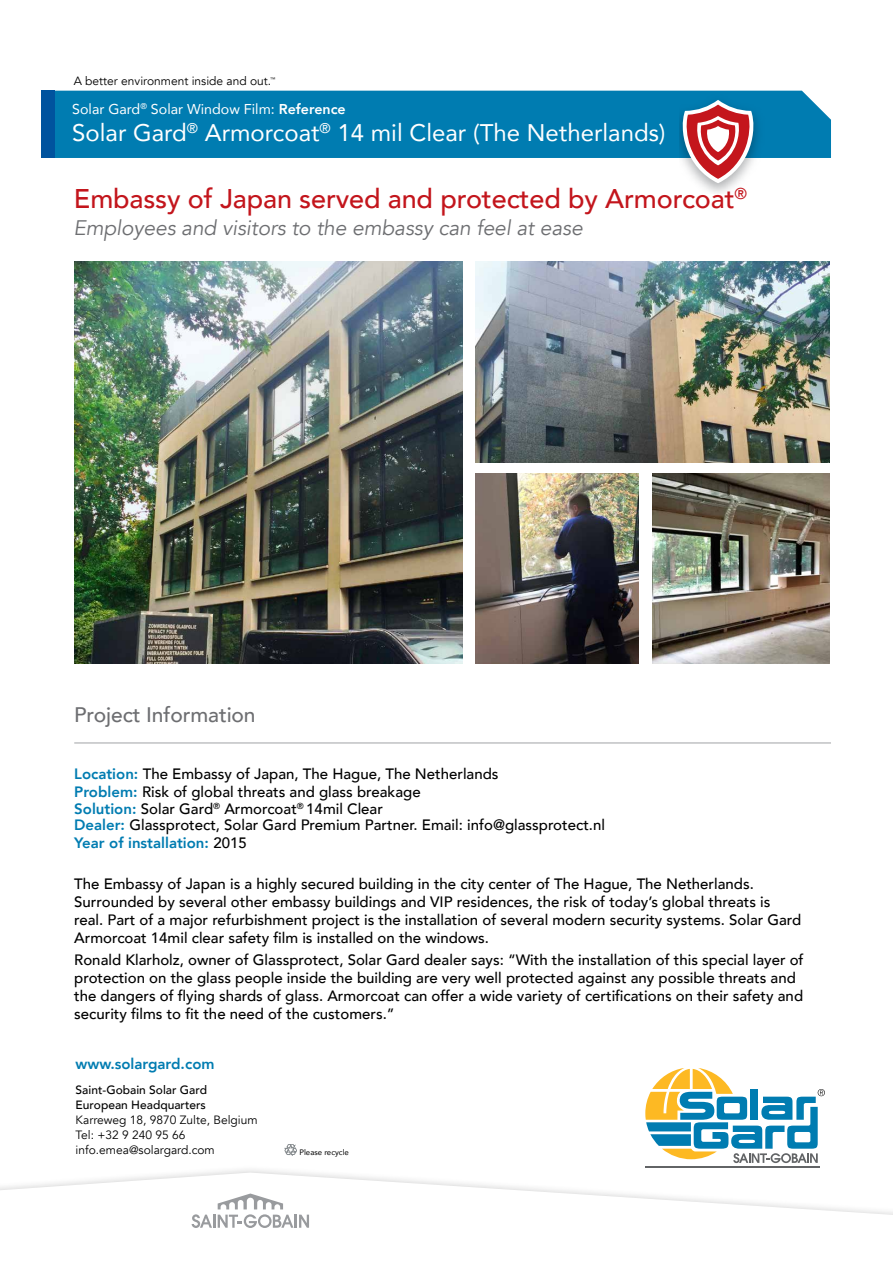
<style>
.page{position:relative;width:893px;height:1263px;background:#fff}
.page>*{position:absolute;margin:0;border:0;box-sizing:border-box;transform-origin:0 0}
.t1{font:500 27px "Avenir LT Com";letter-spacing:-.005em;color:#c3151c}
.t2{font:24px "Avenir LT Com";color:#fff}
.t3{font:italic 21px "Avenir LT Com";letter-spacing:-.005em;color:#6d6e71}
.t4{font:500 21px "Avenir LT Com";letter-spacing:-.005em;color:#6d6e71}
.t5{font:500 15px/18px "Avenir LT Com";color:#000}
.t6{font:800 15px "Avenir LT Com";color:#007cb1}
.t7{font:14.25px "Avenir LT Com";color:#fff}
.t8{font:12px/15px "Avenir LT Com";color:#000}
.t9{font:500 12px/15px "Avenir LT Com";color:#000}
.t10{font:7.8px "Avenir LT Com";color:#000}
.t11{font:5.25px "Avenir LT Com";color:#000}
.s1{font-weight:800}
.s2{font-weight:800;color:#007cb1}
.s3{font-weight:500;color:#000}
</style>
<div class="page">
<img style="left:74px;top:261px;width:389px;height:403px">
<img style="left:476px;top:261px;width:353px;height:202px">
<img style="left:476px;top:474px;width:163px;height:190px">
<img style="left:652px;top:474px;width:177px;height:190px">
<svg style="left:645px;top:1068px;width:180px;height:95px"></svg>
<div style="left:55px;top:91px;width:776px;height:67px;background:#007cb1"></div>
<div style="left:41px;top:91px;width:14px;height:67px;background:#00539e"></div>
<hr style="left:74px;top:743px;width:757px;height:1px;background:#a0a3a5">
<div style="left:0;top:1165px;width:893px;height:98px;background:#000;opacity:.2"></div>
<svg style="left:0;top:1172px;width:893px;height:91px"></svg>
<hr style="left:294px;top:1214px;width:3px;height:14px;background:#999b9e">
<svg style="left:299px;top:1214px;width:10px;height:14px"></svg>
<svg style="left:192px;top:1193px;width:101px;height:35px"></svg>
<svg style="left:285px;top:1144px;width:12px;height:12px"></svg>
<img style="left:680px;top:92px;width:88px;height:101px">
<svg style="left:680px;top:100px;width:77px;height:83px"></svg>
<p class="t8" style="left:74px;top:74px;width:199px">A better environment inside and out.</p>
<p class="t11" style="left:270px;top:76px;width:7px">™</p>
<p class="t7" style="left:72px;top:100px;width:275px">Solar Gard<sup>®</sup> Solar Window Film: <span class="s1">Reference</span></p>
<h2 class="t2" style="left:72px;top:118px;width:595px">Solar Gard<sup>®</sup> Armorcoat<sup>®</sup> 14 mil Clear (The Netherlands)</h2>
<h1 class="t1" style="left:74px;top:183px;width:675px">Embassy of Japan served and protected by Armorcoat<sup>®</sup></h1>
<h3 class="t3" style="left:73px;top:215px;width:511px">Employees and visitors to the embassy can feel at ease</h3>
<h3 class="t4" style="left:74px;top:702px;width:183px">Project Information</h3>
<p class="t5" style="left:74px;top:765px;width:426px"><span class="s2">Location:</span> The Embassy of Japan, The Hague, The Netherlands<br><span class="s2">Problem:</span> Risk of global threats and glass breakage</p>
<p class="t5" style="left:74px;top:801px;width:532px;line-height:16.5px"><span class="s2">Solution:</span> Solar Gard<sup>®</sup> Armorcoat<sup>®</sup> 14mil Clear<br><span class="s2">Dealer:</span> Glassprotect, Solar Gard Premium Partner. Email: info@glassprotect.nl</p>
<p class="t6" style="left:74px;top:834px;width:174px">Year of installation: <span class="s3">2015</span></p>
<p class="t5" style="left:74px;top:875px;width:729px">The Embassy of Japan is a highly secured building in the city center of The Hague, The Netherlands.<br>Surrounded by several other embassy buildings and VIP residences, the risk of today’s global threats is real. Part of a major refurbishment project is the installation of several modern security systems. Solar Gard Armorcoat 14mil clear safety film is installed on the windows.</p>
<p class="t5" style="left:74px;top:951px;width:731px">Ronald Klarholz, owner of Glassprotect, Solar Gard dealer says: “With the installation of this special layer of protection on the glass people inside the building are very well protected against any possible threats and the dangers of flying shards of glass. Armorcoat can offer a wide variety of certifications on their safety and security films to fit the need of the customers.”</p>
<p class="t6" style="left:76px;top:1055px;width:140px">www.solargard.com</p>
<p class="t9" style="left:76px;top:1082px;width:133px">Saint-Gobain Solar Gard<br>European Headquarters</p>
<p class="t8" style="left:76px;top:1112px;width:184px">Karreweg 18, 9870 Zulte, Belgium<br>Tel: +32 9 240 95 66 info.emea@solargard.com</p>
<p class="t10" style="left:299px;top:1147px;width:51px">Please recycle</p>
</div>
